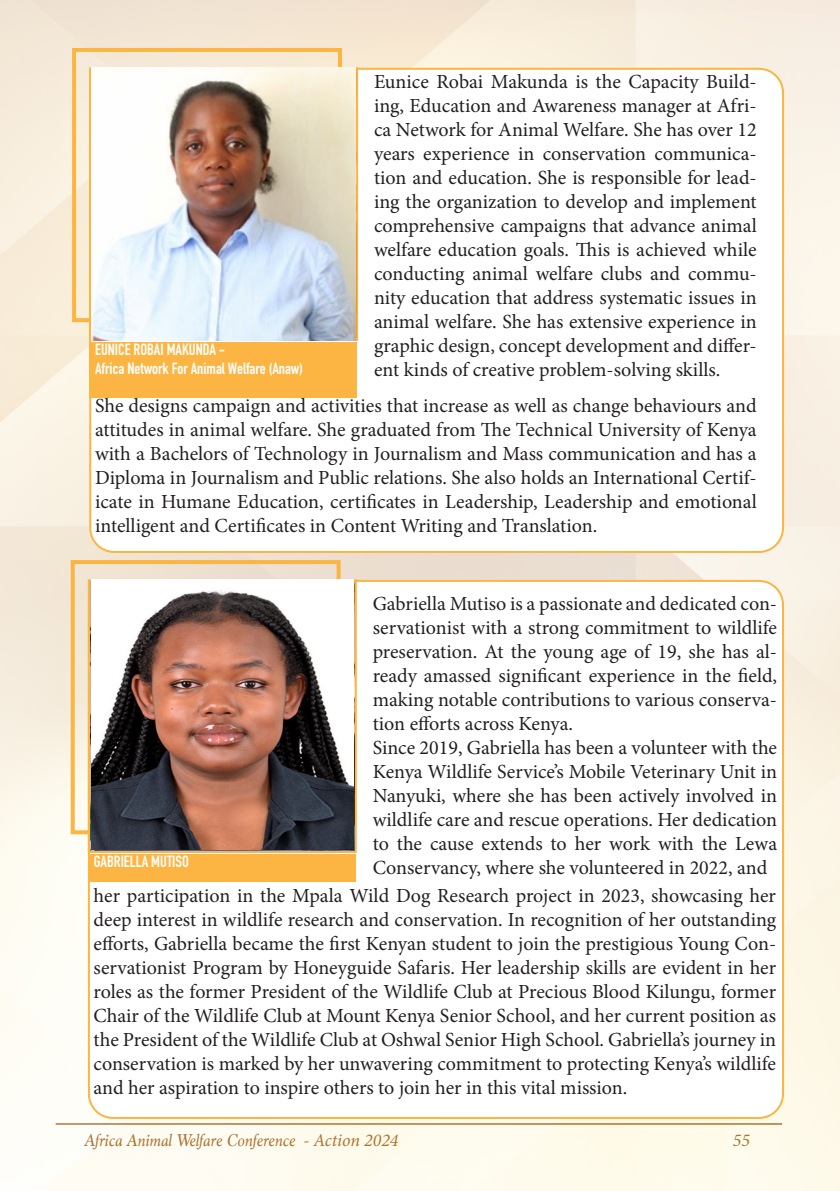
<style>
.page{position:relative;width:840px;height:1191px;background:#fff}
.page>*{position:absolute;margin:0;border:0;box-sizing:border-box;transform-origin:0 0}
.t1{font:20px/24px "Minion Pro";color:#231f20;text-align:justify}
.t2{font:italic 18px "Marion";color:#964b00}
.t3{font:italic 18px "Minion Pro";color:#964b00}
.t4{font:700 16px "DIN Condensed";color:#fff}
.s1{font-family:"Minion Pro"}
</style>
<div class="page">
<img style="left:1px;top:0;width:838px;height:1191px">
<div style="left:89px;top:581px;width:693px;height:537px;background:#fff;border-radius:24px"></div>
<div style="left:71px;top:560px;width:269px;height:274px;border:4px solid #fcb543"></div>
<div style="left:88px;top:579px;width:268px;height:274px;border:2px solid #fcb543"></div>
<div style="left:88px;top:854px;width:267px;height:27px;background:#fcb543"></div>
<div style="left:90px;top:69px;width:692px;height:483px;background:#fff;border-radius:24px"></div>
<div style="left:72px;top:48px;width:270px;height:274px;border:4px solid #fcb543"></div>
<div style="left:89px;top:67px;width:269px;height:274px;border:2px solid #fcb543"></div>
<div style="left:89px;top:342px;width:268px;height:55px;background:#fcb543"></div>
<img style="left:91px;top:579px;width:262px;height:270px">
<img style="left:91px;top:68px;width:264px;height:273px">
<p class="t1" style="left:374px;top:70px;width:384px">Eunice Robai Makunda is the Capacity Build&shy;ing, Education and Awareness manager at Afri&shy;ca Network for Animal Welfare. She has over 12 years experience in conservation communica&shy;tion and education. She is responsible for lead&shy;ing the organization to develop and implement comprehensive campaigns that advance animal welfare education goals. This is achieved while conducting animal welfare clubs and commu&shy;nity education that address systematic issues in animal welfare. She has extensive experience in graphic design, concept development and differ&shy;ent kinds of creative problem-solving skills.</p>
<p class="t1" style="left:95px;top:394px;width:662px">She designs campaign and activities that increase as well as change behaviours and attitudes in animal welfare. She graduated from The Technical University of Kenya with a Bachelors of Technology in Journalism and Mass communication and has a Diploma in Journalism and Public relations. She also holds an International Certif&shy;icate in Humane Education, certificates in Leadership, Leadership and emotional intelligent and Certificates in Content Writing and Translation.</p>
<p class="t4" style="left:95px;top:339px;width:131px">EUNICE ROBAI MAKUNDA -</p>
<p class="t4" style="left:95px;top:358px;width:209px">Africa Network For Animal Welfare (Anaw)</p>
<p class="t4" style="left:94px;top:851px;width:97px">GABRIELLA MUTISO</p>
<p class="t1" style="left:372px;top:591px;width:405px">Gabriella Mutiso is a passionate and dedicated con&shy;servationist with a strong commitment to wildlife preservation. At the young age of 19, she has al&shy;ready amassed significant experience in the field, making notable contributions to various conserva&shy;tion efforts across Kenya.</p>
<p class="t1" style="left:372px;top:735px;width:406px">Since 2019, Gabriella has been a volunteer with the Kenya Wildlife Service’s Mobile Veterinary Unit in Nanyuki, where she has been actively involved in wildlife care and rescue operations. Her dedication to the cause extends to her work with the Lewa Conservancy, where she volunteered in 2022, and</p>
<p class="t1" style="left:93px;top:884px;width:683px">her participation in the Mpala Wild Dog Research project in 2023, showcasing her deep interest in wildlife research and conservation. In recognition of her outstanding efforts, Gabriella became the first Kenyan student to join the prestigious Young Con&shy;servationist Program by Honeyguide Safaris. Her leadership skills are evident in her roles as the former President of the Wildlife Club at Precious Blood Kilungu, former Chair of the Wildlife Club at Mount Kenya Senior School, and her current position as the President of the Wildlife Club at Oshwal Senior High School. Gabriella’s journey in conservation is marked by her unwavering commitment to protecting Kenya’s wildlife and her aspiration to inspire others to join her in this vital mission.</p>
<p class="t2" style="left:84px;top:1128px;width:316px">Africa Animal Welfare Conference <span class="s1">- Action 2024</span></p>
<p class="t3" style="left:732px;top:1127px;width:19px">55</p>
</div>
